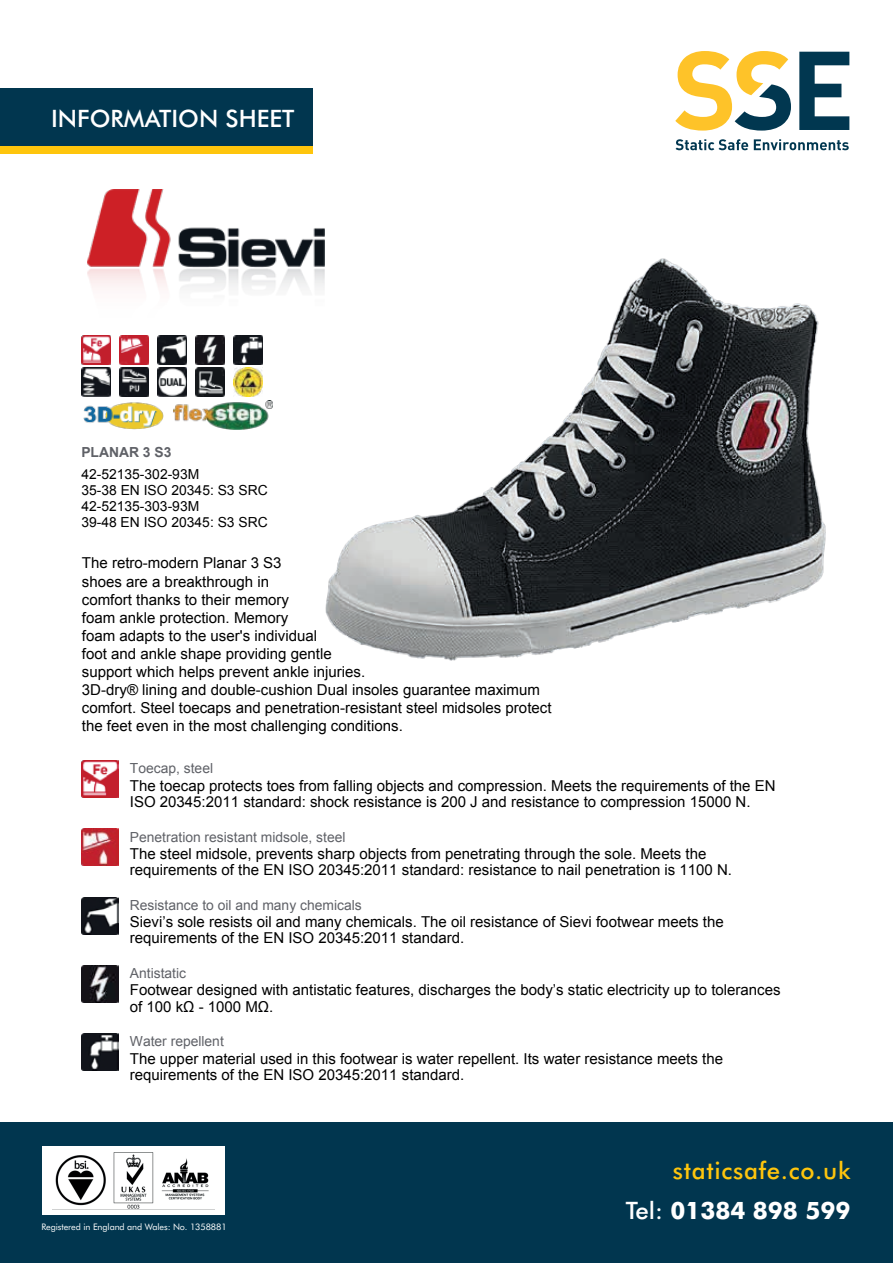
<style>
.page{position:relative;width:893px;height:1263px;background:#fff}
.page>*{position:absolute;margin:0;border:0;box-sizing:border-box;transform-origin:0 0}
.t1{font:500 24px/40px "Futura BT";letter-spacing:.03em;color:#fec50d;text-align:right}
.t2{font:500 24px "Futura BT";color:#fff}
.t3{font:15px/18px "Arial";color:#000001}
.t4{font:13.8px "Arial";color:#5f6167}
.t5{font:13.8px/16.2px "Arial";color:#000001}
.t6{font:700 13.8px "Arial";color:#5f6167}
.t7{font:9px "Futura BT";letter-spacing:-.01em;color:#fff}
.s1{color:#fff}
.s2{font-weight:700;color:#fff}
</style>
<div class="page">
<div style="left:0;top:88px;width:313px;height:65px;background:#fec50d"></div>
<div style="left:0;top:88px;width:313px;height:57px;background:#01364f"></div>
<div style="left:0;top:1123px;width:893px;height:140px;background:#01364f"></div>
<div style="left:43px;top:1146px;width:182px;height:68px;background:#fff"></div>
<svg style="left:676px;top:139px;width:72px;height:11px"></svg>
<svg style="left:754px;top:139px;width:95px;height:11px"></svg>
<svg style="left:799px;top:52px;width:50px;height:78px"></svg>
<svg style="left:675px;top:51px;width:116px;height:80px"></svg>
<img style="left:55px;top:1152px;width:154px;height:57px">
<img style="left:87px;top:189px;width:237px;height:101px">
<img style="left:323px;top:256px;width:503px;height:405px">
<img style="left:81px;top:335px;width:29px;height:29px">
<img style="left:120px;top:335px;width:28px;height:29px">
<img style="left:158px;top:335px;width:29px;height:29px">
<img style="left:196px;top:335px;width:29px;height:29px">
<img style="left:234px;top:335px;width:29px;height:29px">
<img style="left:81px;top:368px;width:29px;height:29px">
<img style="left:120px;top:368px;width:28px;height:29px">
<img style="left:158px;top:368px;width:29px;height:29px">
<img style="left:196px;top:368px;width:29px;height:29px">
<img style="left:234px;top:368px;width:29px;height:29px">
<img style="left:83px;top:402px;width:81px;height:27px">
<img style="left:174px;top:400px;width:98px;height:29px">
<img style="left:81px;top:761px;width:37px;height:37px">
<img style="left:81px;top:829px;width:37px;height:37px">
<img style="left:81px;top:897px;width:37px;height:37px">
<img style="left:81px;top:965px;width:37px;height:37px">
<img style="left:81px;top:1033px;width:37px;height:37px">
<h1 class="t2" style="left:51px;top:104px;width:245px">INFORMATION SHEET</h1>
<p class="t6" style="left:81px;top:443px;width:92px">PLANAR 3 S3</p>
<p class="t5" style="left:81px;top:466px;width:188px">42-52135-302-93M<br>35-38 EN ISO 20345: S3 SRC<br>42-52135-303-93M<br>39-48 EN ISO 20345: S3 SRC</p>
<p class="t3" style="left:82px;top:554px;width:471px">The retro-modern Planar 3 S3<br>shoes are a breakthrough in<br>comfort thanks to their memory<br>foam ankle protection. Memory<br>foam adapts to the user's individual<br>foot and ankle shape providing gentle<br>support which helps prevent ankle injuries.<br>3D-dry® lining and double-cushion Dual insoles guarantee maximum comfort. Steel toecaps and penetration-resistant steel midsoles protect the feet even in the most challenging conditions.</p>
<p class="t4" style="left:130px;top:759px;width:85px">Toecap, steel</p>
<p class="t3" style="left:130px;top:777px;width:647px;line-height:16.2px">The toecap protects toes from falling objects and compression. Meets the requirements of the EN<br>ISO 20345:2011 standard: shock resistance is 200 J and resistance to compression 15000 N.</p>
<p class="t4" style="left:130px;top:828px;width:217px">Penetration resistant midsole, steel</p>
<p class="t3" style="left:130px;top:846px;width:604px;line-height:16.2px">The steel midsole, prevents sharp objects from penetrating through the sole. Meets the requirements of the EN ISO 20345:2011 standard: resistance to nail penetration is 1100 N.</p>
<p class="t4" style="left:130px;top:896px;width:233px">Resistance to oil and many chemicals</p>
<p class="t3" style="left:130px;top:914px;width:595px;line-height:16.2px">Sievi’s sole resists oil and many chemicals. The oil resistance of Sievi footwear meets the requirements of the EN ISO 20345:2011 standard.</p>
<p class="t4" style="left:130px;top:964px;width:58px">Antistatic</p>
<p class="t3" style="left:130px;top:982px;width:652px;line-height:16.2px">Footwear designed with antistatic features, discharges the body’s static electricity up to tolerances of 100 kΩ - 1000 MΩ.</p>
<p class="t4" style="left:130px;top:1032px;width:95px">Water repellent</p>
<p class="t3" style="left:130px;top:1050px;width:595px;line-height:16.2px">The upper material used in this footwear is water repellent. Its water resistance meets the requirements of the EN ISO 20345:2011 standard.</p>
<p class="t7" style="left:41px;top:1221px;width:187px">Registered in England and Wales: No. 1358881</p>
<h1 class="t1" style="left:626px;top:1150px;width:226px">staticsafe.co.uk<br><span class="s1">Tel:</span> <span class="s2">01384 898 599</span></h1>
</div>
